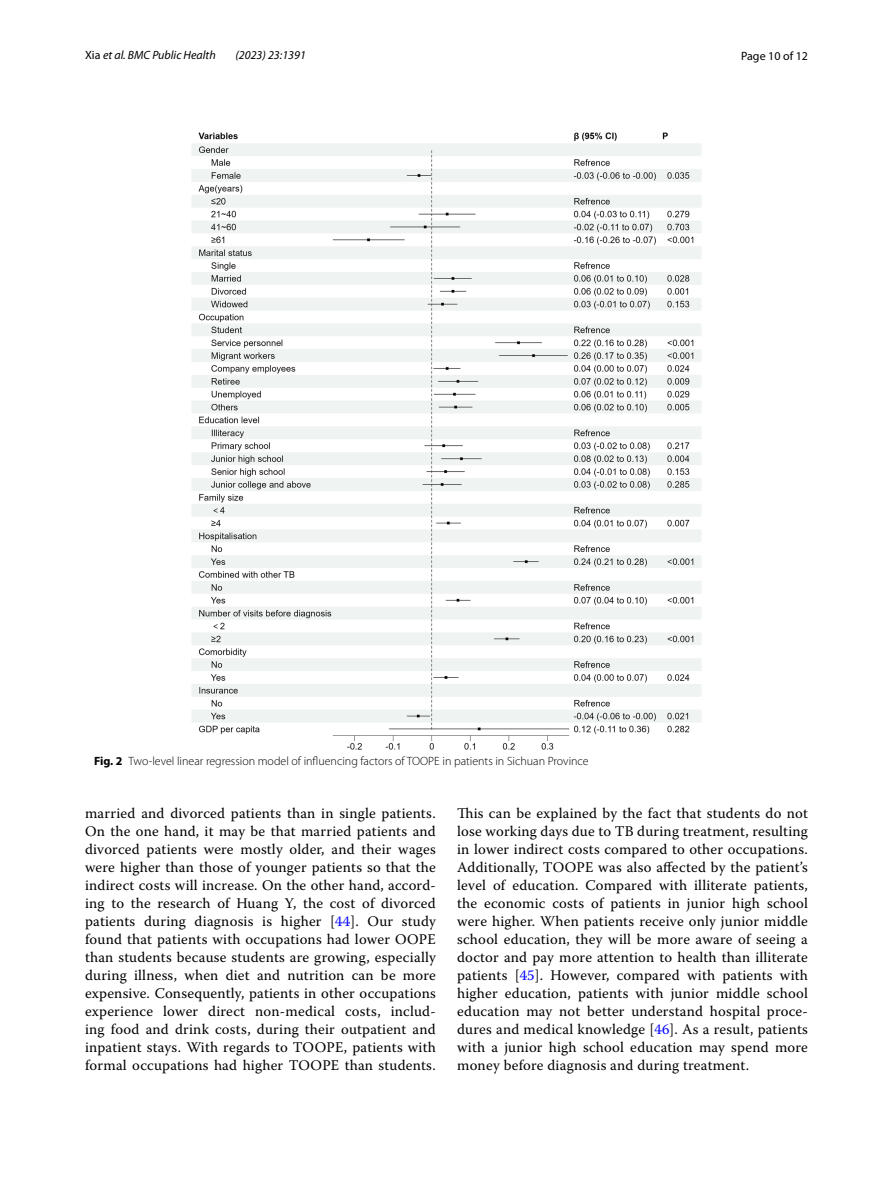
<style>
.page{position:relative;width:893px;height:1187px;background:#fff}
.page>*{position:absolute;margin:0;border:0;box-sizing:border-box;transform-origin:0 0}
.t1{font:14.7px/18px "Warnock Pro";letter-spacing:.015em;color:#000;text-align:justify}
.t2{font:300 12px "Myriad Pro";color:#000}
.t3{font:italic 12px "Myriad Pro";color:#000}
.t4{font:12px "Myriad Pro";color:#000}
.s1{font-style:normal}
.s2{font-weight:700}
.s3{color:#00f}
</style>
<div class="page">
<img style="left:192px;top:133px;width:509px;height:616px">
<p class="t3" style="left:85px;top:48px;width:132px"><span class="s1">Xia</span> et al. BMC Public Health</p>
<p class="t3" style="left:235px;top:48px;width:72px">(2023) 23:1391</p>
<p class="t4" style="left:741px;top:48px;width:68px">Page 10 of 12</p>
<p class="t2" style="left:94px;top:754px;width:496px"><span class="s2">Fig. 2</span> Two-level linear regression model of influencing factors of TOOPE in patients in Sichuan Province</p>
<p class="t1" style="left:85px;top:803px;width:352px">married and divorced patients than in single patients.<br>On the one hand, it may be that married patients and divorced patients were mostly older, and their wages were higher than those of younger patients so that the indirect costs will increase. On the other hand, accord&shy;ing to the research of Huang Y, the cost of divorced patients during diagnosis is higher [<span class="s3">44</span>]. Our study found that patients with occupations had lower OOPE than students because students are growing, especially during illness, when diet and nutrition can be more expensive. Consequently, patients in other occupations experience lower direct non-medical costs, includ&shy;ing food and drink costs, during their outpatient and inpatient stays. With regards to TOOPE, patients with formal occupations had higher TOOPE than students.</p>
<p class="t1" style="left:457px;top:803px;width:352px">This can be explained by the fact that students do not lose working days due to TB during treatment, resulting in lower indirect costs compared to other occupations.<br>Additionally, TOOPE was also affected by the patient’s level of education. Compared with illiterate patients, the economic costs of patients in junior high school were higher. When patients receive only junior middle school education, they will be more aware of seeing a doctor and pay more attention to health than illiterate patients [<span class="s3">45</span>]. However, compared with patients with higher education, patients with junior middle school education may not better understand hospital proce&shy;dures and medical knowledge [<span class="s3">46</span>]. As a result, patients with a junior high school education may spend more money before diagnosis and during treatment.</p>
</div>
